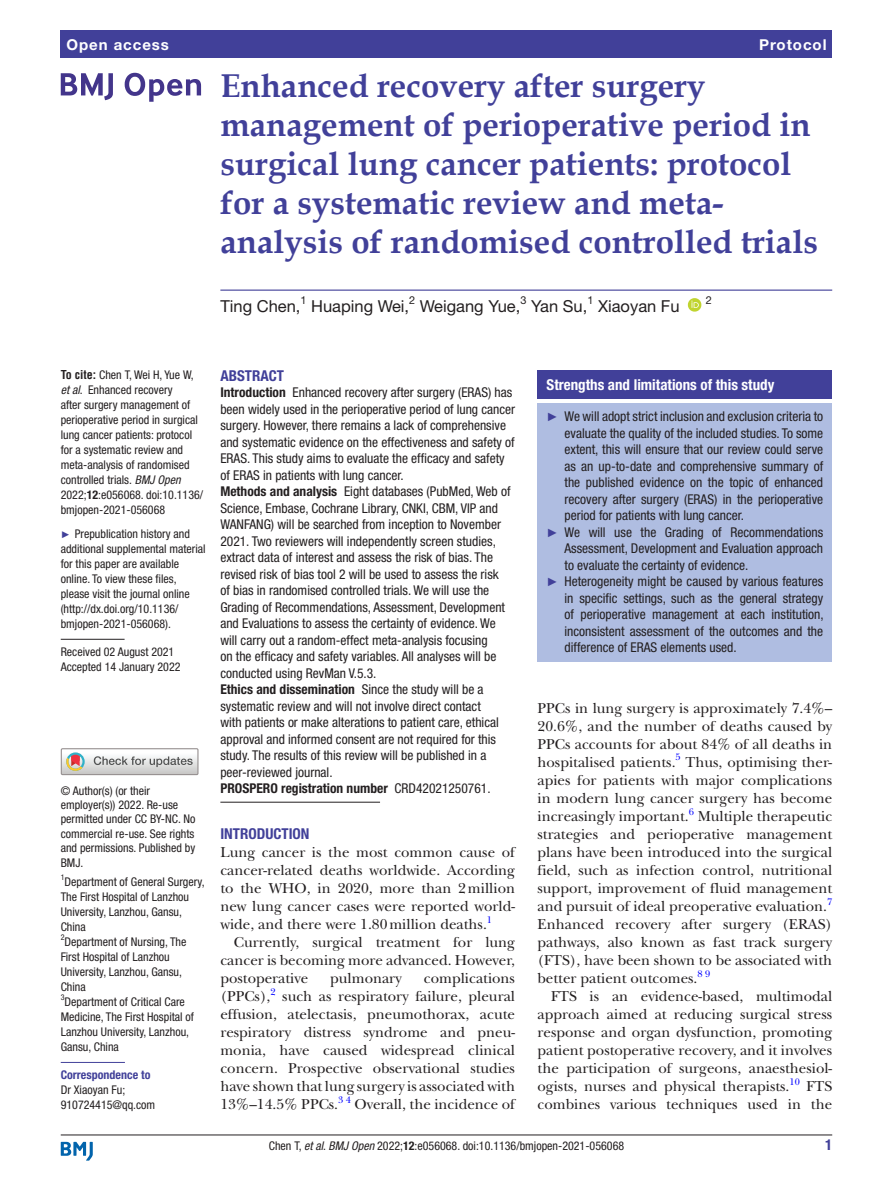
<style>
.page{position:relative;width:893px;height:1191px;background:#fff}
.page>*{position:absolute;margin:0;border:0;box-sizing:border-box;transform-origin:0 0}
.t1{font:700 33px/39px "Book Antiqua";color:#414099}
.t2{font:16.5px "Helvetica Neue LT Std";color:#231f20}
.t3{font:15px/18px "New Baskerville";color:#231f20;text-align:justify}
.t4{font:700 condensed 15px "Helvetica Neue LT Std";color:#fff}
.t5{font:700 condensed 15px "Helvetica Neue LT Std";color:#414099}
.t6{font:700 15px "Helvetica Neue LT Std";letter-spacing:.065em;color:#fff}
.t7{font:condensed 13.5px/16.5px "Helvetica Neue LT Std";color:#231f20}
.t8{font:condensed 12px/15px "Helvetica Neue LT Std";color:#231f20}
.t9{font:700 condensed 12px "Helvetica Neue LT Std";color:#414099}
.t10{font:10.95px "Helvetica Neue LT Std";color:#231f20}
.t11{font:9.9px "New Baskerville";color:#00f}
.t12{font:condensed 7.95px "Helvetica Neue LT Std";color:#231f20}
.s1{font-family:"Helvetica LT Std";font-weight:700}
.s2{font-style:italic}
.s3{font-weight:700}
.s4{font-family:"Arial";font-stretch:normal;font-size:9.75px;color:#414099}
.s5{font-family:"Arial";font-stretch:normal;font-size:12px;color:#414099}
</style>
<div class="page">
<hr style="left:61px;top:1134px;width:771px;height:1px;background:#231f20">
<svg style="left:61px;top:1141px;width:32px;height:19px"></svg>
<div style="left:61px;top:31px;width:771px;height:27px;background:#414099"></div>
<hr style="left:220px;top:289px;width:612px;height:2px;background:#414099">
<svg style="left:688px;top:298px;width:13px;height:14px"></svg>
<hr style="left:61px;top:639px;width:64px;height:1px;background:#231f20">
<hr style="left:61px;top:1062px;width:64px;height:1px;background:#414099">
<svg style="left:61px;top:73px;width:52px;height:27px"></svg>
<svg style="left:125px;top:73px;width:76px;height:29px"></svg>
<div style="left:61px;top:748px;width:138px;height:27px;border:1px solid #969090"></div>
<svg style="left:61px;top:748px;width:137px;height:26px"></svg>
<hr style="left:220px;top:802px;width:160px;height:1px;background:#231f20">
<div style="left:538px;top:370px;width:294px;height:29px;background:#414099"></div>
<div style="left:538px;top:403px;width:294px;height:258px;background:#afbde1"></div>
<p class="t6" style="left:66px;top:35px;width:104px">Open access</p>
<p class="t6" style="left:759px;top:35px;width:69px">Protocol</p>
<h1 class="t1" style="left:220px;top:66px;width:599px">Enhanced recovery after surgery management of perioperative period in surgical lung cancer patients: protocol for a systematic review and meta&shy;analysis of randomised controlled trials</h1>
<p class="t2" style="left:220px;top:296px;width:82px">Ting Chen,</p>
<p class="t10" style="left:300px;top:294px;width:8px">1</p>
<p class="t2" style="left:311px;top:296px;width:100px">Huaping Wei,</p>
<p class="t10" style="left:409px;top:294px;width:8px">2</p>
<p class="t2" style="left:420px;top:296px;width:102px">Weigang Yue,</p>
<p class="t10" style="left:520px;top:294px;width:8px">3</p>
<p class="t2" style="left:531px;top:296px;width:58px">Yan Su,</p>
<p class="t10" style="left:587px;top:294px;width:8px">1</p>
<p class="t2" style="left:598px;top:296px;width:83px">Xiaoyan Fu</p>
<p class="t10" style="left:706px;top:294px;width:8px">2</p>
<p class="t8" style="left:61px;top:367px;width:144px"><span class="s1">To cite:</span> Chen T, Wei H, Yue W, <span class="s2">et al</span>. Enhanced recovery<br>after surgery management of perioperative period in surgical lung cancer patients: protocol for a systematic review and meta-analysis of randomised controlled trials. <span class="s2">BMJ Open<br></span>2022;<span class="s3">12</span>:e056068. doi:10.1136/ bmjopen-2021-056068</p>
<p class="t8" style="left:61px;top:526px;width:146px"><span class="s4">►</span> Prepublication history and additional supplemental material for this paper are available online. To view these files, please visit the journal online (http://dx.doi.org/10.1136/ bmjopen-2021-056068).</p>
<p class="t8" style="left:61px;top:644px;width:121px">Received 02 August 2021<br>Accepted 14 January 2022</p>
<p class="t8" style="left:61px;top:783px;width:136px;line-height:14.4px">© Author(s) (or their employer(s)) 2022. Re-use permitted under CC BY-NC. No commercial re-use. See rights and permissions. Published by<br>BMJ.</p>
<p class="t12" style="left:61px;top:873px;width:5px">1</p>
<p class="t8" style="left:61px;top:874px;width:145px;text-indent:4px">Department of General Surgery,<br>The First Hospital of Lanzhou<br>University, Lanzhou, Gansu,<br>China</p>
<p class="t12" style="left:61px;top:933px;width:5px">2</p>
<p class="t8" style="left:61px;top:934px;width:135px;text-indent:4px">Department of Nursing, The<br>First Hospital of Lanzhou<br>University, Lanzhou, Gansu,<br>China<br><sup>3</sup>Department of Critical Care<br>Medicine, The First Hospital of<br>Lanzhou University, Lanzhou,<br>Gansu, China</p>
<p class="t9" style="left:61px;top:1067px;width:91px">Correspondence to</p>
<p class="t8" style="left:61px;top:1082px;width:96px">Dr Xiaoyan Fu;<br>910724415@qq.com</p>
<p class="t5" style="left:220px;top:366px;width:65px">ABSTRACT</p>
<p class="t7" style="left:220px;top:384px;width:296px"><span class="s3">Introduction</span> Enhanced recovery after surgery (ERAS) has been widely used in the perioperative period of lung cancer surgery. However, there remains a lack of comprehensive and systematic evidence on the effectiveness and safety of ERAS. This study aims to evaluate the efficacy and safety of ERAS in patients with lung cancer.<br><span class="s3">Methods and analysis</span> Eight databases (PubMed, Web of Science, Embase, Cochrane Library, CNKI, CBM, VIP and WANFANG) will be searched from inception to November 2021. Two reviewers will independently screen studies, extract data of interest and assess the risk of bias. The revised risk of bias tool 2 will be used to assess the risk<br>of bias in randomised controlled trials. We will use the Grading of Recommendations, Assessment, Development and Evaluations to assess the certainty of evidence. We will carry out a random-effect meta-analysis focusing<br>on the efficacy and safety variables. All analyses will be conducted using RevMan V.5.3.<br><span class="s3">Ethics and dissemination</span> Since the study will be a systematic review and will not involve direct contact<br>with patients or make alterations to patient care, ethical approval and informed consent are not required for this study. The results of this review will be published in a peer-reviewed journal.<br><span class="s3">PROSPERO registration number</span> CRD42021250761.</p>
<p class="t5" style="left:220px;top:825px;width:91px">INTRODUCTION</p>
<p class="t3" style="left:220px;top:843px;width:296px">Lung cancer is the most common cause of cancer-related deaths worldwide. According to the WHO, in 2020, more than 2million new lung cancer cases were reported world&shy;wide, and there were 1.80million deaths.</p>
<p class="t11" style="left:487px;top:913px;width:7px">1</p>
<p class="t3" style="left:220px;top:933px;width:296px;text-indent:14px">Currently, surgical treatment for lung cancer is becoming more advanced. However, postoperative</p>
<p class="t3" style="left:220px;top:969px;width:296px;text-indent:203px">complications (PPCs),<sup>2</sup> such as respiratory failure, pleural effusion, atelectasis, pneumothorax, acute respiratory distress syndrome and pneu&shy;monia, have caused widespread clinical concern. Prospective observational studies have shown that lung surgery is associated with 13%–14.5% PPCs.<sup>3</sup> <sup>4</sup> Overall, the incidence of</p>
<p class="t3" style="left:330px;top:969px;width:73px">pulmonary</p>
<p class="t4" style="left:547px;top:375px;width:229px">Strengths and limitations of this study</p>
<p class="t7" style="left:547px;top:408px;width:278px"><span class="s5">►</span> We will adopt strict inclusion and exclusion criteria to</p>
<p class="t7" style="left:565px;top:425px;width:260px">evaluate the quality of the included studies. To some</p>
<p class="t7" style="left:565px;top:441px;width:260px">extent, this will ensure that our review could serve</p>
<p class="t7" style="left:565px;top:458px;width:260px">as an up-to-date and comprehensive summary of</p>
<p class="t7" style="left:565px;top:474px;width:260px">the published evidence on the topic of enhanced</p>
<p class="t7" style="left:565px;top:491px;width:260px">recovery after surgery (ERAS) in the perioperative</p>
<p class="t7" style="left:565px;top:507px;width:181px">period for patients with lung cancer.</p>
<p class="t7" style="left:547px;top:524px;width:278px"><span class="s5">►</span> We will use the Grading of Recommendations</p>
<p class="t7" style="left:565px;top:540px;width:260px">Assessment, Development and Evaluation approach</p>
<p class="t7" style="left:565px;top:557px;width:185px">to evaluate the certainty of evidence.</p>
<p class="t7" style="left:547px;top:573px;width:278px"><span class="s5">►</span> Heterogeneity might be caused by various features</p>
<p class="t7" style="left:565px;top:590px;width:260px">in specific settings, such as the general strategy</p>
<p class="t7" style="left:565px;top:606px;width:261px">of perioperative management at each institution,</p>
<p class="t7" style="left:565px;top:623px;width:260px">inconsistent assessment of the outcomes and the</p>
<p class="t7" style="left:565px;top:639px;width:174px">difference of ERAS elements used.</p>
<p class="t3" style="left:538px;top:699px;width:296px">PPCs in lung surgery is approximately 7.4%– 20.6%, and the number of deaths caused by PPCs accounts for about 84% of all deaths in hospitalised patients.<sup>5</sup> Thus, optimising ther&shy;apies for patients with major complications in modern lung cancer surgery has become increasingly important.</p>
<p class="t11" style="left:689px;top:805px;width:7px">6</p>
<p class="t3" style="left:538px;top:807px;width:296px;text-indent:160px">Multiple therapeutic strategies and perioperative management plans have been introduced into the surgical field, such as infection control, nutritional support, improvement of fluid management and pursuit of ideal preoperative evaluation.</p>
<p class="t11" style="left:827px;top:895px;width:7px">7</p>
<p class="t3" style="left:538px;top:915px;width:296px">Enhanced recovery after surgery (ERAS) pathways, also known as fast track surgery (FTS), have been shown to be associated with better patient outcomes.</p>
<p class="t11" style="left:697px;top:967px;width:14px">8 9</p>
<p class="t3" style="left:538px;top:987px;width:296px;text-indent:14px">FTS is an evidence-based, multimodal approach aimed at reducing surgical stress response and organ dysfunction, promoting patient postoperative recovery, and it involves the participation of surgeons, anaesthesiol&shy;ogists, nurses and physical therapists.</p>
<p class="t11" style="left:789px;top:1075px;width:12px">10</p>
<p class="t3" style="left:538px;top:1077px;width:296px;text-align:right">FTS<br>combines various techniques used in the</p>
<p class="t8" style="left:269px;top:1137px;width:357px">Chen T, <span class="s2">et al</span>. <span class="s2">BMJ Open</span> 2022;<span class="s3">12</span>:e056068. doi:10.1136/bmjopen-2021-056068</p>
<p class="t5" style="left:825px;top:1135px;width:9px">1</p>
</div>
